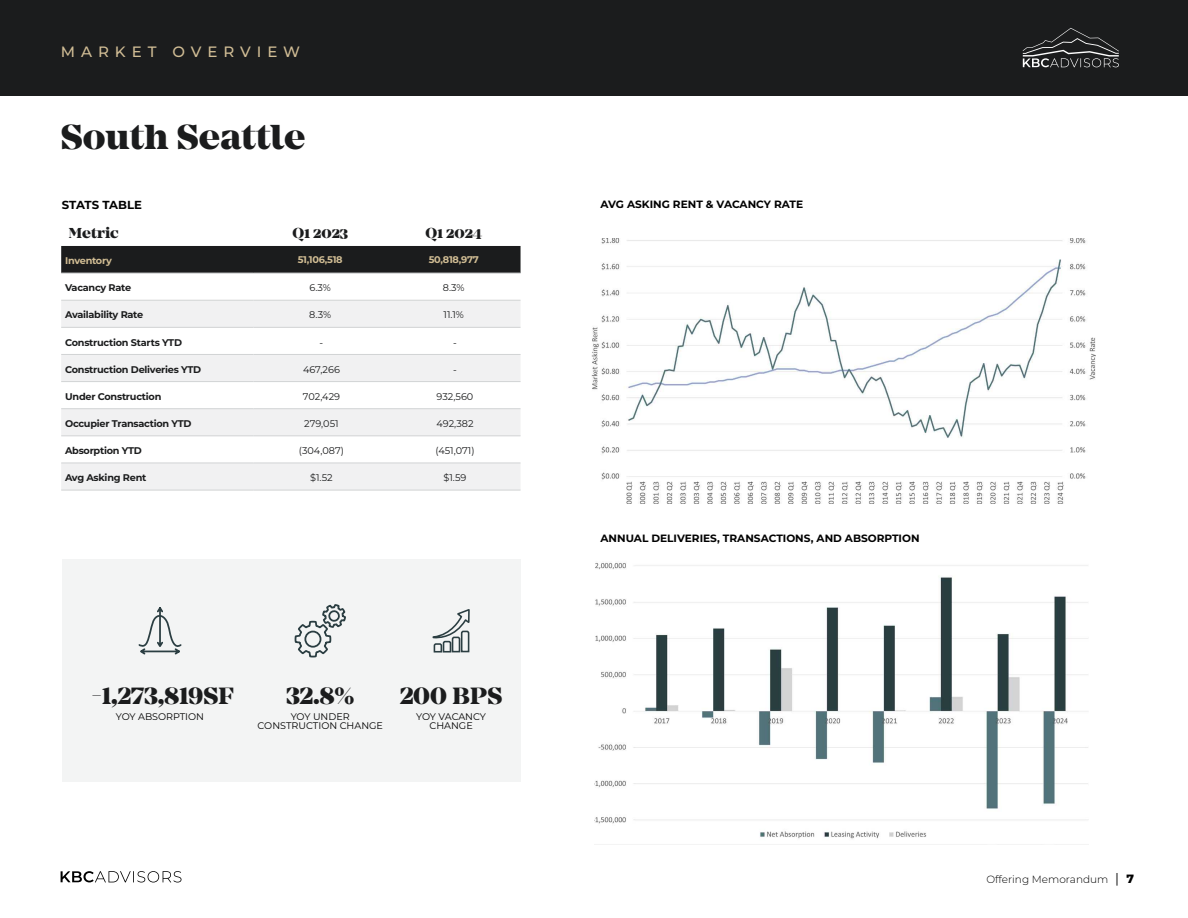
<style>
.page{position:relative;width:1188px;height:918px;background:#fff}
.page>*{position:absolute;margin:0;border:0;box-sizing:border-box;transform-origin:0 0}
.t1{font:800 36px "Mirador";color:#1b1c1d}
.t2{font:800 24.45px "Mirador";color:#1b1c1d}
.t3{font:800 15px "Mirador";color:#1b1c1d}
.t4{font:500 15px "Montserrat";letter-spacing:.4em;color:#d1bd95}
.t5{font:700 11.7px "Montserrat";letter-spacing:-.01em;color:#000}
.t6{font:700 10.65px "Montserrat";color:#000}
.t7{font:300 10.5px "Montserrat";color:#000}
.t8{font:700 9.75px "Montserrat";letter-spacing:-.025em;color:#1b1c1d}
.t9{font:9.75px "Montserrat";color:#1b1c1d}
.t10{font:700 9.75px "Montserrat";letter-spacing:-.025em;color:#d1bd94}
.t11{font:9.6px/9.3px "Montserrat";color:#000;text-align:center}
.s1{font-weight:400;font-size:13.5px}
.s2{font-weight:800;font-size:12px}
</style>
<div class="page">
<svg style="left:61px;top:871px;width:121px;height:12px"></svg>
<div style="left:0;top:0;width:1188px;height:95px;background:#1b1c1d"></div>
<svg style="left:1023px;top:28px;width:96px;height:39px"></svg>
<img style="left:594px;top:562px;width:495px;height:283px">
<img style="left:591px;top:238px;width:504px;height:266px">
<div style="left:61px;top:246px;width:460px;height:27px;background:#1b1c1d"></div>
<svg style="left:61px;top:301px;width:460px;height:189px;fill:#f1f1f2"></svg>
<hr style="left:61px;top:273px;width:192px;height:1px;background:#d1d3d4">
<hr style="left:253px;top:273px;width:134px;height:1px;background:#d1d3d4">
<hr style="left:387px;top:273px;width:134px;height:1px;background:#d1d3d4">
<hr style="left:61px;top:300px;width:192px;height:1px;background:#d1d3d4">
<hr style="left:253px;top:300px;width:134px;height:1px;background:#d1d3d4">
<hr style="left:387px;top:300px;width:134px;height:1px;background:#d1d3d4">
<hr style="left:61px;top:327px;width:192px;height:1px;background:#d1d3d4">
<hr style="left:253px;top:327px;width:134px;height:1px;background:#d1d3d4">
<hr style="left:387px;top:327px;width:134px;height:1px;background:#d1d3d4">
<hr style="left:61px;top:354px;width:192px;height:1px;background:#d1d3d4">
<hr style="left:253px;top:354px;width:134px;height:1px;background:#d1d3d4">
<hr style="left:387px;top:354px;width:134px;height:1px;background:#d1d3d4">
<hr style="left:61px;top:381px;width:192px;height:1px;background:#d1d3d4">
<hr style="left:253px;top:381px;width:134px;height:1px;background:#d1d3d4">
<hr style="left:387px;top:381px;width:134px;height:1px;background:#d1d3d4">
<hr style="left:61px;top:408px;width:192px;height:1px;background:#d1d3d4">
<hr style="left:253px;top:408px;width:134px;height:1px;background:#d1d3d4">
<hr style="left:387px;top:408px;width:134px;height:1px;background:#d1d3d4">
<hr style="left:61px;top:436px;width:192px;height:1px;background:#d1d3d4">
<hr style="left:253px;top:436px;width:134px;height:1px;background:#d1d3d4">
<hr style="left:387px;top:436px;width:134px;height:1px;background:#d1d3d4">
<hr style="left:61px;top:463px;width:192px;height:1px;background:#d1d3d4">
<hr style="left:253px;top:463px;width:134px;height:1px;background:#d1d3d4">
<hr style="left:387px;top:463px;width:134px;height:1px;background:#d1d3d4">
<hr style="left:61px;top:490px;width:192px;height:1px;background:#d1d3d4">
<hr style="left:253px;top:490px;width:134px;height:1px;background:#d1d3d4">
<hr style="left:387px;top:490px;width:134px;height:1px;background:#d1d3d4">
<div style="left:62px;top:560px;width:459px;height:222px;background:#f3f4f4"></div>
<svg style="left:294px;top:604px;width:52px;height:54px"></svg>
<svg style="left:138px;top:607px;width:44px;height:48px"></svg>
<svg style="left:432px;top:609px;width:38px;height:44px"></svg>
<h3 class="t4" style="left:61px;top:42px;width:241px">MARKET OVERVIEW</h3>
<h1 class="t1" style="left:61px;top:116px;width:246px">South Seattle</h1>
<p class="t5" style="left:62px;top:196px;width:81px">STATS TABLE</p>
<p class="t6" style="left:601px;top:196px;width:204px">AVG ASKING RENT &amp; VACANCY RATE</p>
<h3 class="t3" style="left:69px;top:224px;width:51px">Metric</h3>
<h3 class="t3" style="left:292px;top:224px;width:57px">Q1 2023</h3>
<h3 class="t3" style="left:425px;top:224px;width:58px">Q1 2024</h3>
<p class="t10" style="left:65px;top:254px;width:48px">Inventory</p>
<p class="t10" style="left:298px;top:253px;width:47px">51,106,518</p>
<p class="t10" style="left:429px;top:253px;width:52px">50,818,977</p>
<p class="t8" style="left:65px;top:281px;width:68px">Vacancy Rate</p>
<p class="t9" style="left:309px;top:281px;width:23px">6.3%</p>
<p class="t9" style="left:443px;top:281px;width:23px">8.3%</p>
<p class="t8" style="left:65px;top:308px;width:80px">Availability Rate</p>
<p class="t9" style="left:309px;top:308px;width:23px">8.3%</p>
<p class="t9" style="left:444px;top:308px;width:22px">11.1%</p>
<p class="t8" style="left:65px;top:335px;width:119px">Construction Starts YTD</p>
<p class="t9" style="left:320px;top:335px;width:5px">-</p>
<p class="t9" style="left:453px;top:335px;width:5px">-</p>
<p class="t8" style="left:65px;top:362px;width:138px">Construction Deliveries YTD</p>
<p class="t9" style="left:303px;top:363px;width:38px">467,266</p>
<p class="t9" style="left:453px;top:363px;width:5px">-</p>
<p class="t8" style="left:65px;top:389px;width:98px">Under Construction</p>
<p class="t9" style="left:303px;top:390px;width:39px">702,429</p>
<p class="t9" style="left:437px;top:390px;width:38px">932,560</p>
<p class="t8" style="left:65px;top:416px;width:128px">Occupier Transaction YTD</p>
<p class="t9" style="left:304px;top:417px;width:36px">279,051</p>
<p class="t9" style="left:436px;top:417px;width:39px">492,382</p>
<p class="t8" style="left:65px;top:444px;width:78px">Absorption YTD</p>
<p class="t9" style="left:299px;top:444px;width:47px">(304,087)</p>
<p class="t9" style="left:435px;top:444px;width:41px">(451,071)</p>
<p class="t8" style="left:65px;top:471px;width:83px">Avg Asking Rent</p>
<p class="t9" style="left:310px;top:471px;width:24px">$1.52</p>
<p class="t9" style="left:444px;top:471px;width:24px">$1.59</p>
<h2 class="t2" style="left:91px;top:681px;width:145px">-1,273,819SF</h2>
<p class="t11" style="left:116px;top:711px;width:90px">YOY ABSORPTION</p>
<h2 class="t2" style="left:286px;top:681px;width:70px">32.8%</h2>
<p class="t11" style="left:258px;top:711px;width:127px">YOY UNDER<br>CONSTRUCTION CHANGE</p>
<h2 class="t2" style="left:400px;top:681px;width:104px">200 BPS</h2>
<p class="t11" style="left:416px;top:711px;width:71px">YOY VACANCY<br>CHANGE</p>
<p class="t6" style="left:601px;top:531px;width:321px">ANNUAL DELIVERIES, TRANSACTIONS, AND ABSORPTION</p>
<p class="t7" style="left:986px;top:872px;width:149px">Offering Memorandum <span class="s1">|</span> <span class="s2">7</span></p>
</div>
